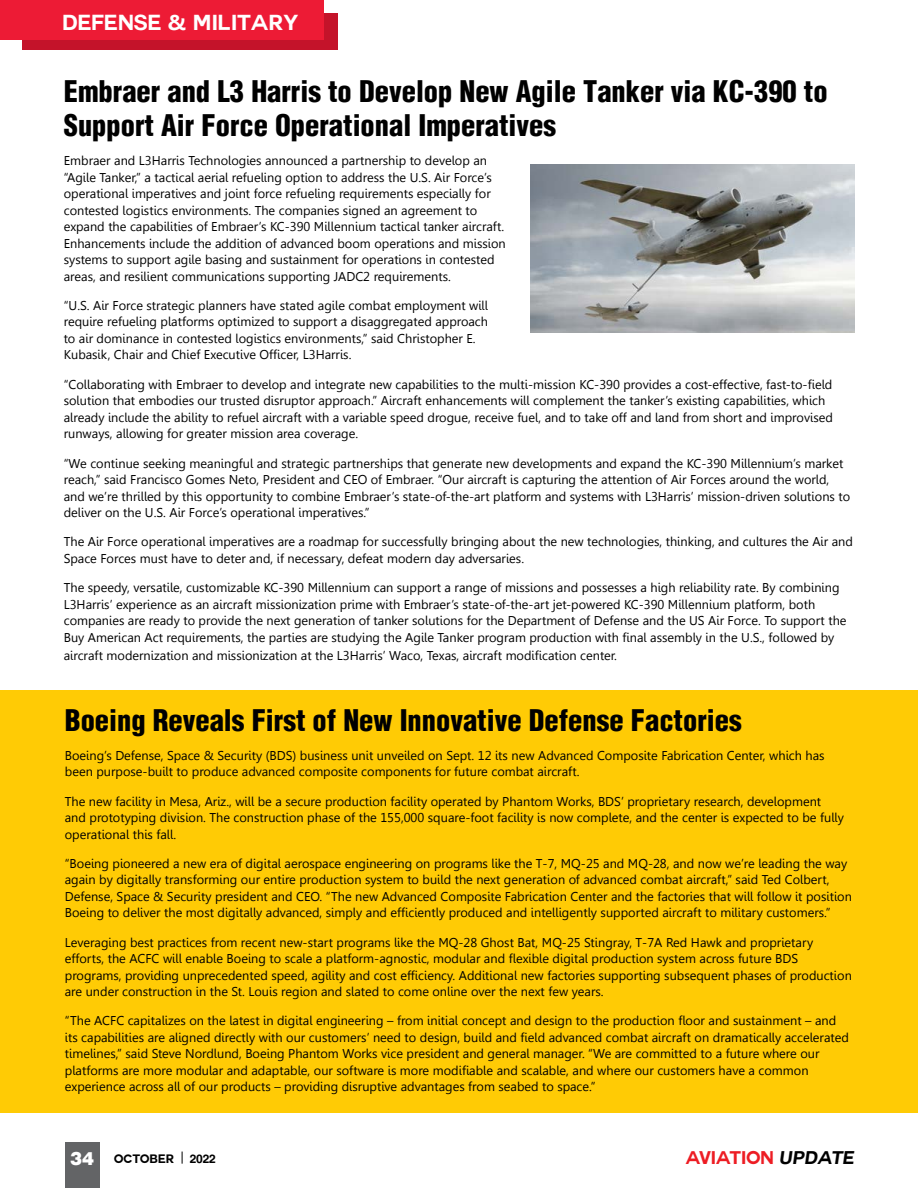
<style>
.page{position:relative;width:918px;height:1188px;background:#fff}
.page>*{position:absolute;margin:0;border:0;box-sizing:border-box;transform-origin:0 0}
.t1{font:900 condensed 28.5px/34.2px "Context Black Condensed S Si";color:#000}
.t2{font:700 21.3px "Couture";color:#fff}
.t3{font:700 18px "Couture";color:#ed1d24}
.t4{font:12.75px/16.5px "Gisha";color:#000}
.t5{font:700 12px "Couture";color:#000}
.s1{font-family:"Gisha"}
.s2{font-family:"Context Black S Si";font-weight:900;font-size:18px;color:#fff}
.s3{font-style:italic;color:#000}
</style>
<div class="page">
<div style="left:0;top:690px;width:918px;height:423px;background:#ffcb05"></div>
<img style="left:531px;top:165px;width:323px;height:167px">
<div style="left:22px;top:14px;width:316px;height:36px;background:#c4132a"></div>
<div style="left:0;top:0;width:323px;height:39px;background:#ed1b35"></div>
<div style="left:65px;top:1143px;width:35px;height:45px;background:#636466"></div>
<svg style="left:182px;top:1152px;width:1px;height:12px"></svg>
<h2 class="t2" style="left:62px;top:12px;width:237px">DEFENSE <span class="s1">&amp;</span> Military</h2>
<h1 class="t1" style="left:64px;top:74px;width:765px">Embraer and L3 Harris to Develop New Agile Tanker via KC-390 to<br>Support Air Force Operational Imperatives</h1>
<p class="t4" style="left:64px;top:153px;width:443px">Embraer and L3Harris Technologies announced a partnership to develop an “Agile Tanker,” a tactical aerial refueling option to address the U.S. Air Force’s operational imperatives and joint force refueling requirements especially for contested logistics environments. The companies signed an agreement to expand the capabilities of Embraer’s KC-390 Millennium tactical tanker aircraft.<br>Enhancements include the addition of advanced boom operations and mission systems to support agile basing and sustainment for operations in contested areas, and resilient communications supporting JADC2 requirements.</p>
<p class="t4" style="left:64px;top:297px;width:426px">“U.S. Air Force strategic planners have stated agile combat employment will require refueling platforms optimized to support a disaggregated approach to air dominance in contested logistics environments,” said Christopher E.<br>Kubasik, Chair and Chief Executive Officer, L3Harris.</p>
<p class="t4" style="left:64px;top:376px;width:771px">“Collaborating with Embraer to develop and integrate new capabilities to the multi-mission KC-390 provides a cost-effective, fast-to-field solution that embodies our trusted disruptor approach.” Aircraft enhancements will complement the tanker’s existing capabilities, which already include the ability to refuel aircraft with a variable speed drogue, receive fuel, and to take off and land from short and improvised runways, allowing for greater mission area coverage.</p>
<p class="t4" style="left:64px;top:455px;width:788px">“We continue seeking meaningful and strategic partnerships that generate new developments and expand the KC-390 Millennium’s market reach,” said Francisco Gomes Neto, President and CEO of Embraer. “Our aircraft is capturing the attention of Air Forces around the world, and we’re thrilled by this opportunity to combine Embraer’s state-of-the-art platform and systems with L3Harris’ mission-driven solutions to deliver on the U.S. Air Force’s operational imperatives.”</p>
<p class="t4" style="left:64px;top:534px;width:791px">The Air Force operational imperatives are a roadmap for successfully bringing about the new technologies, thinking, and cultures the Air and<br>Space Forces must have to deter and, if necessary, defeat modern day adversaries.</p>
<p class="t4" style="left:64px;top:579px;width:784px">The speedy, versatile, customizable KC-390 Millennium can support a range of missions and possesses a high reliability rate. By combining L3Harris’ experience as an aircraft missionization prime with Embraer’s state-of-the-art jet-powered KC-390 Millennium platform, both companies are ready to provide the next generation of tanker solutions for the Department of Defense and the US Air Force. To support the Buy American Act requirements, the parties are studying the Agile Tanker program production with final assembly in the U.S., followed by</p>
<p class="t4" style="left:64px;top:647px;width:555px">aircraft modernization and missionization at the L3Harris’ Waco, Texas, aircraft modification center.</p>
<h1 class="t1" style="left:65px;top:703px;width:678px">Boeing Reveals First of New Innovative Defense Factories</h1>
<p class="t4" style="left:65px;top:747px;width:761px">Boeing’s Defense, Space &amp; Security (BDS) business unit unveiled on Sept. 12 its new Advanced Composite Fabrication Center, which has been purpose-built to produce advanced composite components for future combat aircraft.</p>
<p class="t4" style="left:65px;top:793px;width:781px">The new facility in Mesa, Ariz., will be a secure production facility operated by Phantom Works, BDS’ proprietary research, development and prototyping division. The construction phase of the 155,000 square-foot facility is now complete, and the center is expected to be fully operational this fall.</p>
<p class="t4" style="left:65px;top:855px;width:789px">“Boeing pioneered a new era of digital aerospace engineering on programs like the T-7, MQ-25 and MQ-28, and now we’re leading the way again by digitally transforming our entire production system to build the next generation of advanced combat aircraft,” said Ted Colbert, Defense, Space &amp; Security president and CEO. “The new Advanced Composite Fabrication Center and the factories that will follow it position Boeing to deliver the most digitally advanced, simply and efficiently produced and intelligently supported aircraft to military customers.”</p>
<p class="t4" style="left:65px;top:934px;width:789px">Leveraging best practices from recent new-start programs like the MQ-28 Ghost Bat, MQ-25 Stingray, T-7A Red Hawk and proprietary efforts, the ACFC will enable Boeing to scale a platform-agnostic, modular and flexible digital production system across future BDS programs, providing unprecedented speed, agility and cost efficiency. Additional new factories supporting subsequent phases of production are under construction in the St. Louis region and slated to come online over the next few years.</p>
<p class="t4" style="left:65px;top:1013px;width:786px">“The ACFC capitalizes on the latest in digital engineering – from initial concept and design to the production floor and sustainment – and its capabilities are aligned directly with our customers’ need to design, build and field advanced combat aircraft on dramatically accelerated timelines,” said Steve Nordlund, Boeing Phantom Works vice president and general manager. “We are committed to a future where our platforms are more modular and adaptable, our software is more modifiable and scalable, and where our customers have a common experience across all of our products – providing disruptive advantages from seabed to space.”</p>
<p class="t5" style="left:70px;top:1153px;width:106px"><span class="s2">34</span> OCTOBER</p>
<p class="t5" style="left:190px;top:1153px;width:27px">2022</p>
<h3 class="t3" style="left:686px;top:1149px;width:170px">AVIATION <span class="s3">UPDATE</span></h3>
</div>
